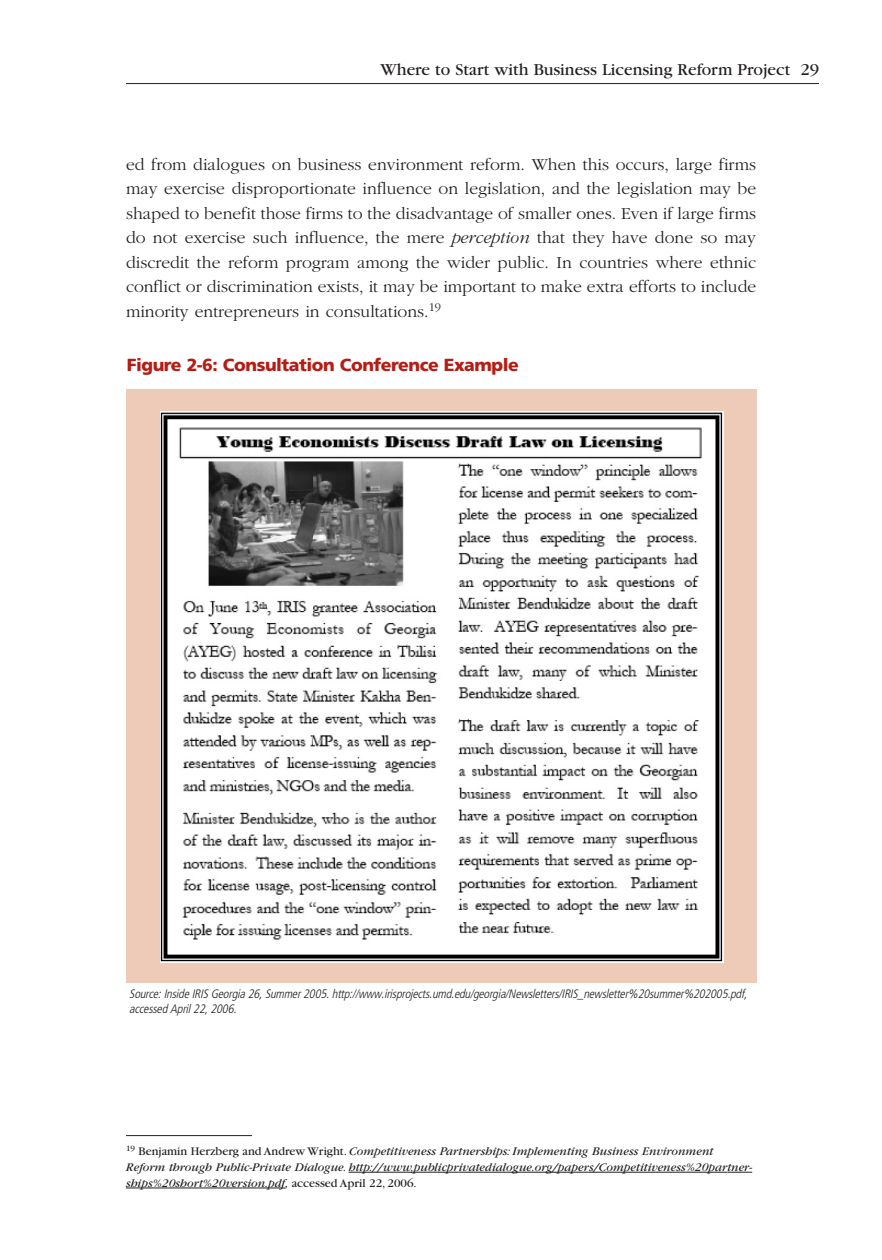
<style>
.page{position:relative;width:882px;height:1260px;background:#fff}
.page>*{position:absolute;margin:0;border:0;box-sizing:border-box;transform-origin:0 0}
.t1{font:300 17.5px/24.5px "Garamond";color:#231f20;text-align:justify}
.t2{font:17.5px "Garamond";color:#231f20}
.t3{font:900 17.5px "Frutiger";letter-spacing:-.025em;color:#b41d15}
.t4{font:italic 12.25px/15.8px "Garamond";color:#231f20}
.t5{font:italic 300 condensed 12.25px/15.8px "Frutiger";color:#231f20}
.s1{font-style:italic}
.s2{font-style:normal}
</style>
<div class="page">
<hr style="left:126px;top:83px;width:693px;height:1px;background:#231f20">
<hr style="left:126px;top:1135px;width:126px;height:1px;background:#231f20">
<hr style="left:349px;top:1172px;width:63px;height:1px;background:#231f20">
<svg style="left:411px;top:1172px;width:58px;height:1px"></svg>
<hr style="left:469px;top:1172px;width:78px;height:1px;background:#231f20">
<hr style="left:547px;top:1172px;width:42px;height:1px;background:#231f20">
<hr style="left:589px;top:1172px;width:69px;height:1px;background:#231f20">
<hr style="left:658px;top:1172px;width:69px;height:1px;background:#231f20">
<svg style="left:727px;top:1172px;width:25px;height:1px"></svg>
<hr style="left:126px;top:1188px;width:73px;height:1px;background:#231f20">
<hr style="left:199px;top:1188px;width:33px;height:1px;background:#231f20">
<hr style="left:243px;top:1188px;width:42px;height:1px;background:#231f20">
<div style="left:127px;top:389px;width:630px;height:594px;background:#eecab9"></div>
<img style="left:160px;top:412px;width:564px;height:550px">
<p class="t2" style="left:380px;top:63px;width:440px">Where to Start with Business Licensing Reform Project 29</p>
<p class="t1" style="left:126px;top:152px;width:632px">ed from dialogues on business environment reform. When this occurs, large firms may exercise disproportionate influence on legislation, and the legislation may be shaped to benefit those firms to the disadvantage of smaller ones. Even if large firms do not exercise such influence, the mere <span class="s1">perception</span> that they have done so may discredit the reform program among the wider public. In countries where ethnic conflict or discrimination exists, it may be important to make extra efforts to include minority entrepreneurs in consultations.<sup>19</sup></p>
<p class="t3" style="left:127px;top:358px;width:394px">Figure 2-6: Consultation Conference Example</p>
<p class="t5" style="left:129px;top:986px;width:622px">Source:Inside IRIS Georgia 26,Summer2005.http://www.irisprojects.umd.edu/georgia/Newsletters/IRIS_newsletter%20summer%202005.pdf, accessed April22,2006.</p>
<p class="t4" style="left:126px;top:1145px;width:628px"><sup>19</sup> <span class="s2">Benjamin Herzberg and Andrew Wright.</span> Competitiveness Partnerships: Implementing Business Environment<br>Reform through Public-Private Dialogue. http://www.publicprivatedialogue.org/papers/Competitiveness%20partner&shy;ships%20short%20version.pdf, <span class="s2">accessed April 22, 2006.</span></p>
</div>
